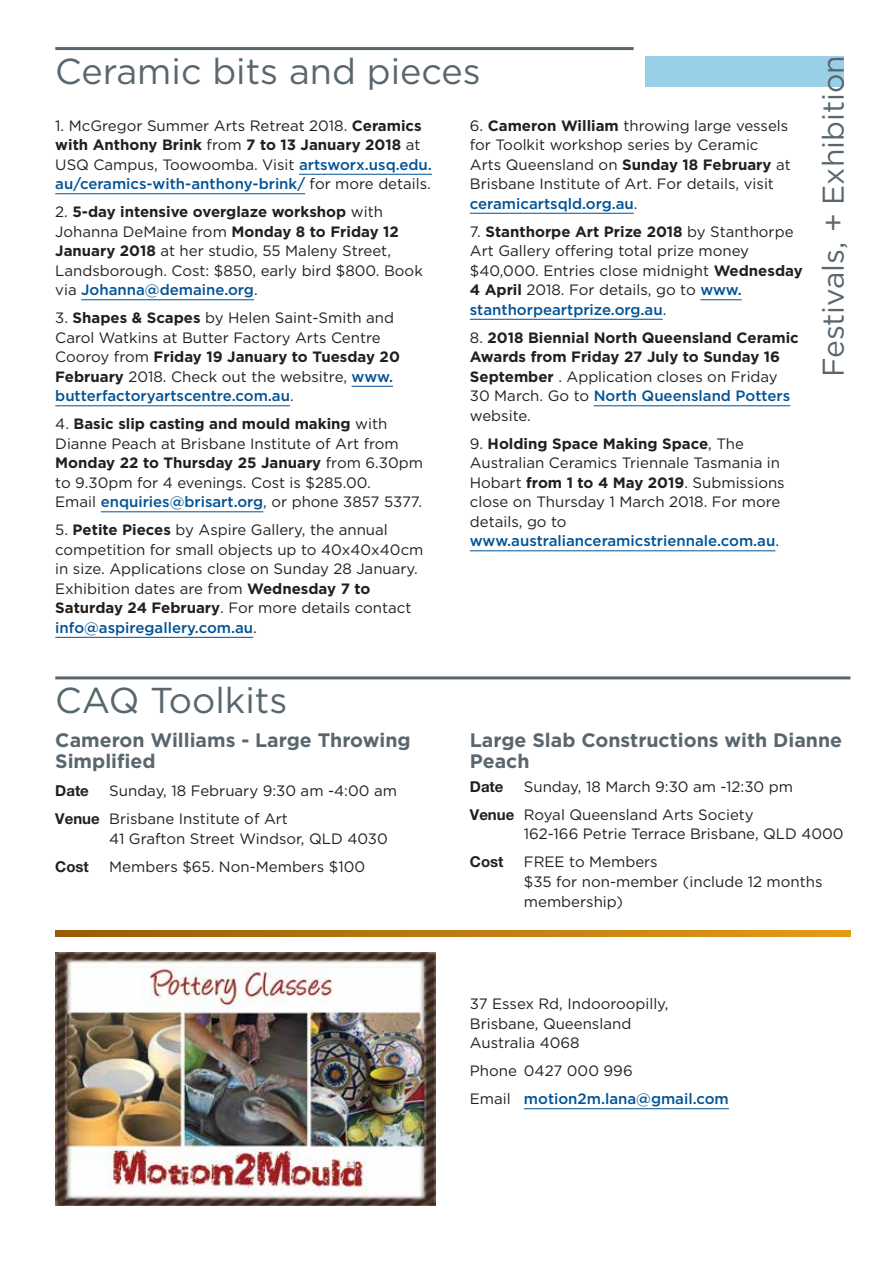
<style>
.page{position:relative;width:893px;height:1263px;background:#fff}
.page>*{position:absolute;margin:0;border:0;box-sizing:border-box;transform-origin:0 0}
.t1{font:36px "Gotham";color:#59666e}
.t2{font:30px "Gotham";color:#59666e}
.t3{font:700 19.5px/21px "Gotham";color:#59666e}
.t4{font:15px/19.5px "Gotham";color:#231f20}
.t5{font:700 15px/19.5px "Gotham";color:#231f20}
.t6{font:500 15px/28px "Gotham";color:#005296}
.t7{font:700 15px "Helvetica Neue";color:#231f20}
.s1{font-weight:700}
.s2{font-weight:500;color:#005296}
.s3{font-weight:400}
.s4{font-family:"Helvetica Neue";font-weight:700}
.s5{font-weight:400;color:#231f20}
</style>
<div class="page">
<hr style="left:299px;top:174px;width:133px;height:1px;background:#005296">
<hr style="left:55px;top:193px;width:250px;height:1px;background:#005296">
<hr style="left:81px;top:299px;width:173px;height:1px;background:#005296">
<hr style="left:352px;top:386px;width:41px;height:1px;background:#005296">
<hr style="left:55px;top:405px;width:235px;height:1px;background:#005296">
<hr style="left:101px;top:511px;width:162px;height:1px;background:#005296">
<hr style="left:55px;top:637px;width:198px;height:1px;background:#005296">
<hr style="left:470px;top:213px;width:164px;height:1px;background:#005296">
<hr style="left:700px;top:299px;width:42px;height:1px;background:#005296">
<hr style="left:470px;top:319px;width:193px;height:1px;background:#005296">
<hr style="left:594px;top:405px;width:196px;height:1px;background:#005296">
<hr style="left:470px;top:550px;width:305px;height:1px;background:#005296">
<div style="left:645px;top:56px;width:199px;height:31px;background:#99cfe7"></div>
<hr style="left:55px;top:47px;width:579px;height:3px;background:#59666e">
<hr style="left:55px;top:676px;width:795px;height:3px;background:#59666e">
<svg style="left:55px;top:930px;width:795px;height:6px;background:#bc7b0f"></svg>
<img style="left:55px;top:952px;width:380px;height:254px">
<hr style="left:524px;top:1108px;width:205px;height:1px;background:#005296">
<h1 class="t1" style="left:55px;top:48px;width:427px">Ceramic bits and pieces</h1>
<p class="t4" style="left:55px;top:115px;width:378px">1. McGregor Summer Arts Retreat 2018. <span class="s1">Ceramics with Anthony Brink</span> from <span class="s1">7 to 13 January 2018</span> at USQ Campus, Toowoomba. Visit <span class="s2">artsworx.usq.edu. au/ceramics-with-anthony-brink/</span> for more details.</p>
<p class="t4" style="left:55px;top:202px;width:369px">2. <span class="s1">5-day intensive overglaze workshop</span> with Johanna DeMaine from <span class="s1">Monday 8 to Friday 12<br>January 2018</span> at her studio, 55 Maleny Street, Landsborough. Cost: $850, early bird $800. Book via <span class="s2">Johanna@demaine.org</span>.</p>
<p class="t4" style="left:55px;top:308px;width:346px">3. <span class="s1">Shapes &amp; Scapes</span> by Helen Saint-Smith and Carol Watkins at Butter Factory Arts Centre Cooroy from <span class="s1">Friday 19 January to Tuesday 20<br>February</span> 2018. Check out the websitre, <span class="s2">www. butterfactoryartscentre.com.au</span>.</p>
<p class="t4" style="left:55px;top:414px;width:369px">4. <span class="s1">Basic slip casting and mould making</span> with Dianne Peach at Brisbane Institute of Art from <span class="s1">Monday 22 to Thursday 25 January</span> from 6.30pm to 9.30pm for 4 evenings. Cost is $285.00.<br>Email <span class="s2">enquiries@brisart.org</span>, or phone 3857 5377.</p>
<p class="t4" style="left:55px;top:520px;width:370px">5. <span class="s1">Petite Pieces</span> by Aspire Gallery, the annual competition for small objects up to 40x40x40cm in size. Applications close on Sunday 28 January.<br>Exhibition dates are from <span class="s1">Wednesday 7 to Saturday 24 February</span>. For more details contact <span class="s2">info@aspiregallery.com.au</span>.</p>
<p class="t4" style="left:470px;top:115px;width:322px">6. <span class="s1">Cameron William</span> throwing large vessels for Toolkit workshop series by Ceramic Arts Queensland on <span class="s1">Sunday 18 February</span> at Brisbane Institute of Art. For details, visit <span class="s2">ceramicartsqld.org.au</span>.</p>
<p class="t4" style="left:470px;top:221px;width:334px">7. <span class="s1">Stanthorpe Art Prize 2018</span> by Stanthorpe Art Gallery offering total prize money $40,000. Entries close midnight <span class="s1">Wednesday 4 April</span> 2018. For details, go to <span class="s2">www. stanthorpeartprize.org.au</span>.</p>
<p class="t5" style="left:470px;top:328px;width:330px"><span class="s3">8.</span> 2018 Biennial North Queensland Ceramic Awards from Friday 27 July to Sunday 16<br>September <span class="s3">. Application closes on Friday 30 March. Go to</span> <span class="s2">North Queensland Potters </span><span class="s3">website.</span></p>
<p class="t4" style="left:470px;top:433px;width:316px">9. <span class="s1">Holding Space Making Space</span>, The Australian Ceramics Triennale Tasmania in Hobart <span class="s1">from 1 to 4 May 2019</span>. Submissions close on Thursday 1 March 2018. For more details, go to <span class="s2">www.australianceramicstriennale.com.au</span>.</p>
<h2 class="t2" style="left:814px;top:377px;width:324px;rotate:-90deg">Festivals, + Exhibition</h2>
<h1 class="t1" style="left:55px;top:678px;width:234px">CAQ Toolkits</h1>
<h3 class="t3" style="left:55px;top:730px;width:357px">Cameron Williams - Large Throwing<br>Simplified</h3>
<p class="t7" style="left:55px;top:782px;width:35px">Date</p>
<p class="t4" style="left:55px;top:776px;width:343px;line-height:28px;text-indent:54px">Sunday, 18 February 9:30 am -4:00 am<br><span class="s4">Venue</span> Brisbane Institute of Art</p>
<p class="t4" style="left:109px;top:828px;width:280px">41 Grafton Street Windsor, QLD 4030</p>
<p class="t7" style="left:55px;top:857px;width:35px">Cost</p>
<p class="t4" style="left:109px;top:856px;width:257px">Members $65. Non-Members $100</p>
<h3 class="t3" style="left:470px;top:730px;width:374px">Large Slab Constructions with Dianne<br>Peach</h3>
<p class="t7" style="left:470px;top:777px;width:35px">Date</p>
<p class="t4" style="left:470px;top:772px;width:325px;line-height:28px;text-indent:54px">Sunday, 18 March 9:30 am -12:30 pm<br><span class="s4">Venue</span> Royal Queensland Arts Society</p>
<p class="t4" style="left:524px;top:824px;width:321px">162-166 Petrie Terrace Brisbane, QLD 4000</p>
<p class="t7" style="left:470px;top:853px;width:35px">Cost</p>
<p class="t4" style="left:524px;top:852px;width:300px">FREE to Members<br>$35 for non-member (include 12 months membership)</p>
<p class="t4" style="left:470px;top:994px;width:200px">37 Essex Rd, Indooroopilly,<br>Brisbane, Queensland<br>Australia 4068</p>
<p class="t6" style="left:470px;top:1057px;width:260px"><span class="s5">Phone 0427 000 996<br>Email</span> motion2m.lana@gmail.com</p>
</div>
